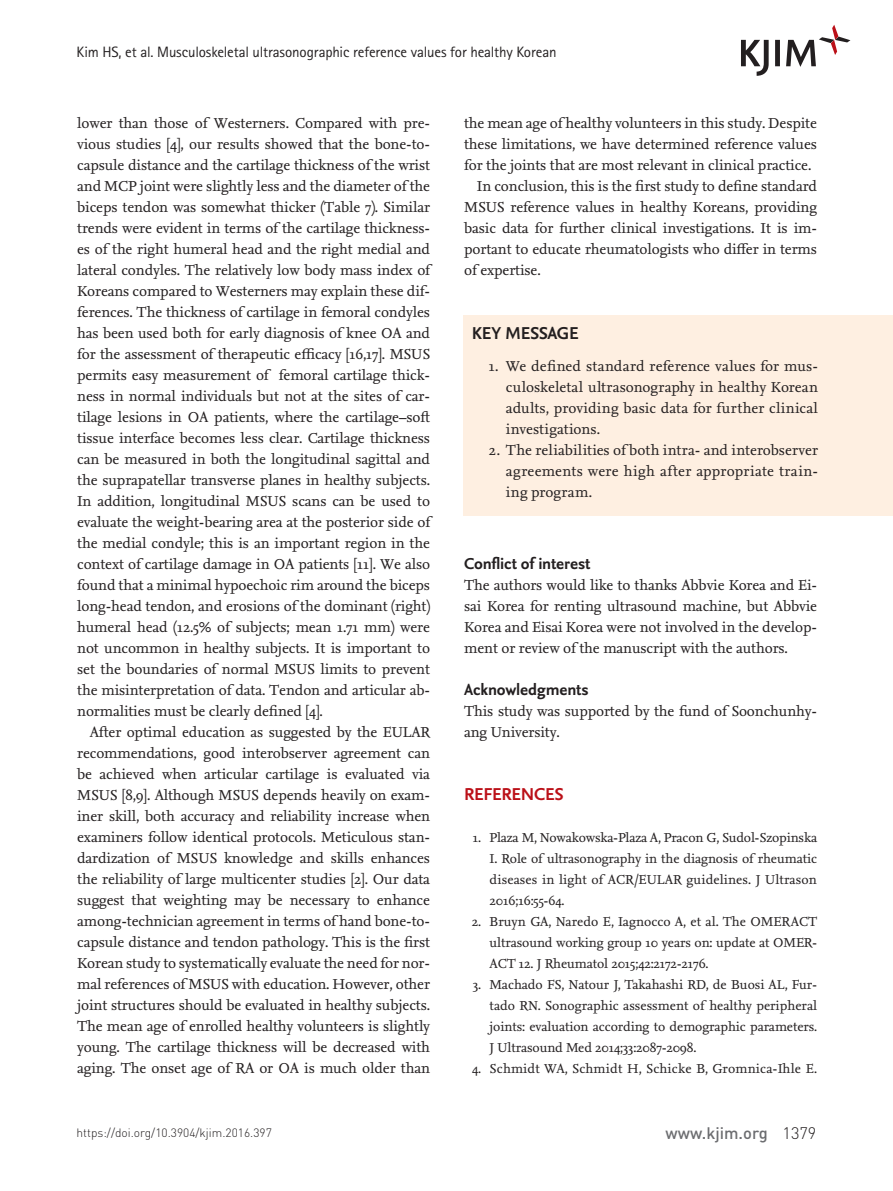
<style>
.page{position:relative;width:893px;height:1191px;background:#fff}
.page>*{position:absolute;margin:0;border:0;box-sizing:border-box;transform-origin:0 0}
.제목1{font:700 18px "Nexus Sans";letter-spacing:-.025em;color:#bb1018}
.키메세지제목{font:700 18px "Nexus Sans";letter-spacing:-.02em;color:#231f20}
.제목2{font:700 16.5px "Nexus Sans";letter-spacing:-.01em;color:#231f20}
.t1{font:500 16.5px "DIN Pro";color:#6c6d70}
.t2{font:300 16.5px "DIN Pro";color:#231f20}
.들였쓰기_본문{font:15px/21px "Nexus Serif";letter-spacing:-.01em;color:#231f20;text-align:justify}
.본문첫단락{font:15px/21px "Nexus Serif";letter-spacing:-.01em;color:#231f20;text-align:justify}
.t3{font:15px "Rotis Sans Serif Std";letter-spacing:-.01em;color:#231f20}
.t4{font:13.5px/21px "Nexus Serif";letter-spacing:-.01em;color:#231f20;text-align:justify}
.t5{font:13.5px "Nexus Serif";letter-spacing:.01em;color:#231f20}
.t6{font:300 12px "DIN Pro";color:#231f20}
</style>
<div class="page">
<svg style="left:741px;top:25px;width:109px;height:51px"></svg>
<div style="left:463px;top:315px;width:430px;height:201px;background:#feefe1"></div>
<p class="t3" style="left:77px;top:43px;width:481px">Kim HS, et al. Musculoskeletal ultrasonographic reference values for healthy Korean</p>
<p class="들였쓰기_본문" style="left:77px;top:112px;width:354px">lower than those of Westerners. Compared with pre&shy;vious studies [4], our results showed that the bone-to&shy;capsule distance and the cartilage thickness of the wrist and MCP joint were slightly less and the diameter of the biceps tendon was somewhat thicker (Table 7). Similar trends were evident in terms of the cartilage thickness&shy;es of the right humeral head and the right medial and lateral condyles. The relatively low body mass index of Koreans compared to Westerners may explain these dif&shy;ferences. The thickness of cartilage in femoral condyles has been used both for early diagnosis of knee OA and for the assessment of therapeutic efficacy [16,17]. MSUS permits easy measurement of femoral cartilage thick&shy;ness in normal individuals but not at the sites of car&shy;tilage lesions in OA patients, where the cartilage–soft tissue interface becomes less clear. Cartilage thickness can be measured in both the longitudinal sagittal and the suprapatellar transverse planes in healthy subjects.<br>In addition, longitudinal MSUS scans can be used to evaluate the weight-bearing area at the posterior side of the medial condyle; this is an important region in the context of cartilage damage in OA patients [11]. We also found that a minimal hypoechoic rim around the biceps long-head tendon, and erosions of the dominant (right) humeral head (12.5% of subjects; mean 1.71 mm) were not uncommon in healthy subjects. It is important to set the boundaries of normal MSUS limits to prevent the misinterpretation of data. Tendon and articular ab&shy;normalities must be clearly defined [4].</p>
<p class="들였쓰기_본문" style="left:77px;top:721px;width:354px;text-indent:13px">After optimal education as suggested by the EULAR recommendations, good interobserver agreement can be achieved when articular cartilage is evaluated via MSUS [8,9]. Although MSUS depends heavily on exam&shy;iner skill, both accuracy and reliability increase when examiners follow identical protocols. Meticulous stan&shy;dardization of MSUS knowledge and skills enhances the reliability of large multicenter studies [2]. Our data suggest that weighting may be necessary to enhance among-technician agreement in terms of hand bone-to&shy;capsule distance and tendon pathology. This is the first Korean study to systematically evaluate the need for nor&shy;mal references of MSUS with education. However, other joint structures should be evaluated in healthy subjects.<br>The mean age of enrolled healthy volunteers is slightly young. The cartilage thickness will be decreased with aging. The onset age of RA or OA is much older than</p>
<p class="들였쓰기_본문" style="left:464px;top:112px;width:354px">the mean age of healthy volunteers in this study. Despite these limitations, we have determined reference values for the joints that are most relevant in clinical practice.</p>
<p class="들였쓰기_본문" style="left:464px;top:175px;width:354px;text-indent:13px">In conclusion, this is the first study to define standard MSUS reference values in healthy Koreans, providing basic data for further clinical investigations. It is im&shy;portant to educate rheumatologists who differ in terms of expertise.</p>
<p class="키메세지제목" style="left:472px;top:322px;width:108px">KEY MESSAGE</p>
<p class="들였쓰기_본문" style="left:506px;top:355px;width:314px;text-indent:-17px">1. We defined standard reference values for mus&shy;culoskeletal ultrasonography in healthy Korean adults, providing basic data for further clinical investigations.</p>
<p class="들였쓰기_본문" style="left:506px;top:439px;width:314px;text-indent:-17px">2. The reliabilities of both intra- and interobserver agreements were high after appropriate train&shy;ing program.</p>
<p class="제목2" style="left:464px;top:553px;width:128px">Conflict of interest</p>
<p class="본문첫단락" style="left:464px;top:574px;width:354px">The authors would like to thanks Abbvie Korea and Ei&shy;sai Korea for renting ultrasound machine, but Abbvie Korea and Eisai Korea were not involved in the develop&shy;ment or review of the manuscript with the authors.</p>
<p class="제목2" style="left:464px;top:679px;width:126px">Acknowledgments</p>
<p class="본문첫단락" style="left:464px;top:700px;width:354px">This study was supported by the fund of Soonchunhy&shy;ang University.</p>
<p class="제목1" style="left:464px;top:782px;width:101px">REFERENCES</p>
<p class="t4" style="left:490px;top:826px;width:329px;text-indent:-17px">1. Plaza M, Nowakowska-Plaza A, Pracon G, Sudol-Szopinska I. Role of ultrasonography in the diagnosis of rheumatic diseases in light of ACR/EULAR guidelines. J Ultrason 2016;16:55-64.</p>
<p class="t4" style="left:490px;top:910px;width:329px;text-indent:-18px">2. Bruyn GA, Naredo E, Iagnocco A, et al. The OMERACT ultrasound working group 10 years on: update at OMER-ACT 12. J Rheumatol 2015;42:2172-2176.</p>
<p class="t4" style="left:490px;top:973px;width:329px;text-indent:-17px">3. Machado FS, Natour J, Takahashi RD, de Buosi AL, Fur&shy;tado RN. Sonographic assessment of healthy peripheral joints: evaluation according to demographic parameters.<br>J Ultrasound Med 2014;33:2087-2098.</p>
<p class="t5" style="left:472px;top:1059px;width:346px">4. Schmidt WA, Schmidt H, Schicke B, Gromnica-Ihle E.</p>
<p class="t6" style="left:77px;top:1124px;width:197px">https://doi.org/10.3904/kjim.2016.397</p>
<p class="t1" style="left:666px;top:1121px;width:104px">www.kjim.org</p>
<p class="t2" style="left:782px;top:1121px;width:35px">1379</p>
</div>
